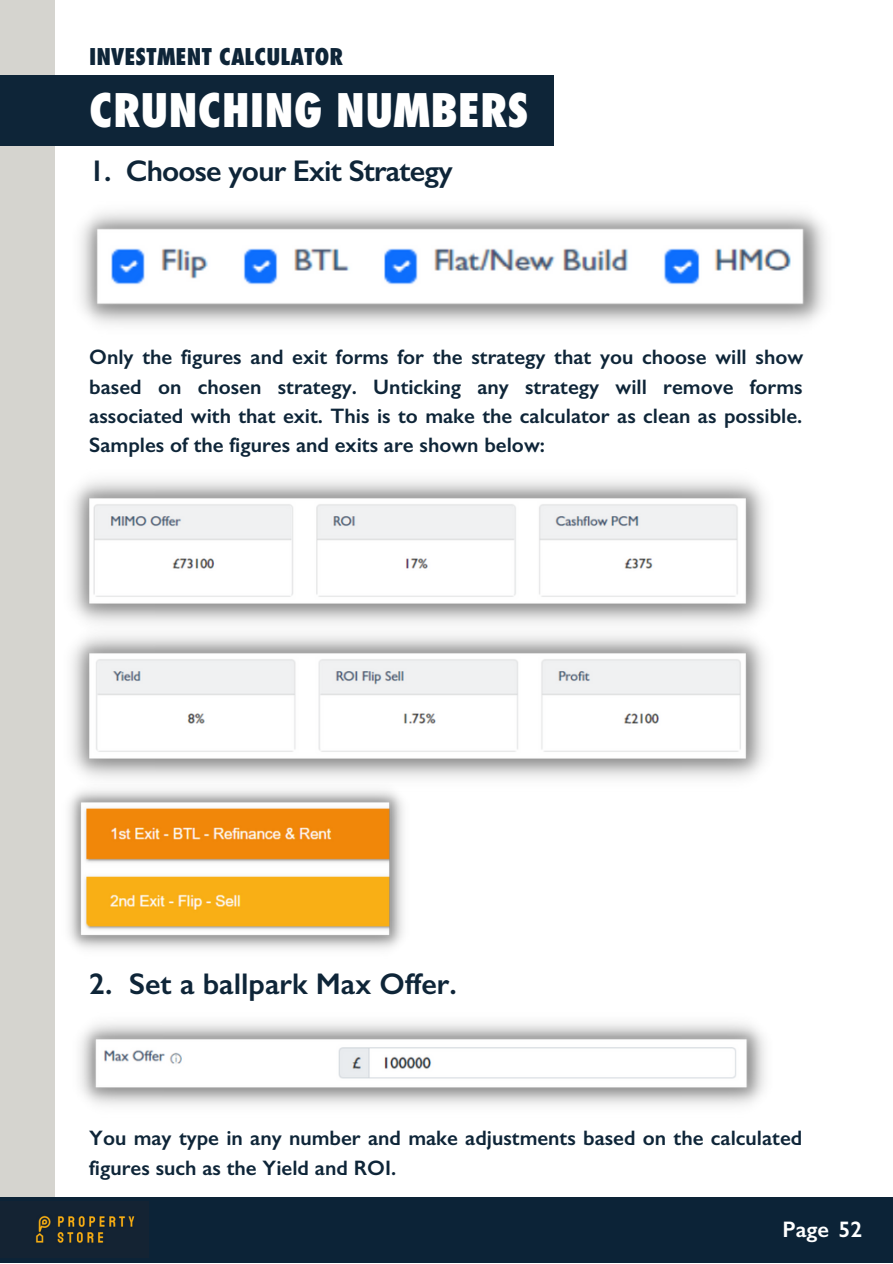
<style>
.page{position:relative;width:893px;height:1264px;background:#fff}
.page>*{position:absolute;margin:0;border:0;box-sizing:border-box;transform-origin:0 0}
.t1{font:800 condensed 45px "Futura";color:#fff}
.t2{font:600 30px "Gill Sans";letter-spacing:-.025em;color:#0e2538}
.t3{font:600 30px "Gill Sans";color:#0e2538}
.t4{font:800 condensed 22.5px "Futura";color:#0e2538}
.t5{font:600 22.5px "Gill Sans";color:#fff}
.t6{font:600 21px/29.2px "Gill Sans";color:#0e2538;text-align:justify}
</style>
<div class="page">
<img style="left:80px;top:212px;width:746px;height:113px">
<img style="left:80px;top:1023px;width:685px;height:82px">
<img style="left:71px;top:480px;width:695px;height:140px">
<img style="left:71px;top:620px;width:695px;height:159px">
<img style="left:68px;top:790px;width:335px;height:160px">
<div style="left:0;top:0;width:55px;height:1262px;background:#d5d4cf"></div>
<div style="left:0;top:75px;width:553px;height:70px;background:#0e2538"></div>
<div style="left:0;top:1197px;width:892px;height:65px;background:#0c2337"></div>
<img style="left:35px;top:1215px;width:100px;height:28px">
<p class="t4" style="left:89px;top:43px;width:255px">INVESTMENT CALCULATOR</p>
<h1 class="t1" style="left:89px;top:82px;width:441px">CRUNCHING NUMBERS</h1>
<h2 class="t2" style="left:89px;top:153px;width:365px">1. Choose your Exit Strategy</h2>
<p class="t6" style="left:89px;top:342px;width:715px">Only the figures and exit forms for the strategy that you choose will show based on chosen strategy. Unticking any strategy will remove forms associated with that exit. This is to make the calculator as clean as possible.<br>Samples of the figures and exits are shown below:</p>
<h2 class="t3" style="left:89px;top:965px;width:369px">2. Set a ballpark Max Offer.</h2>
<p class="t6" style="left:89px;top:1123px;width:714px">You may type in any number and make adjustments based on the calculated figures such as the Yield and ROI.</p>
<p class="t5" style="left:782px;top:1215px;width:81px">Page 52</p>
</div>
